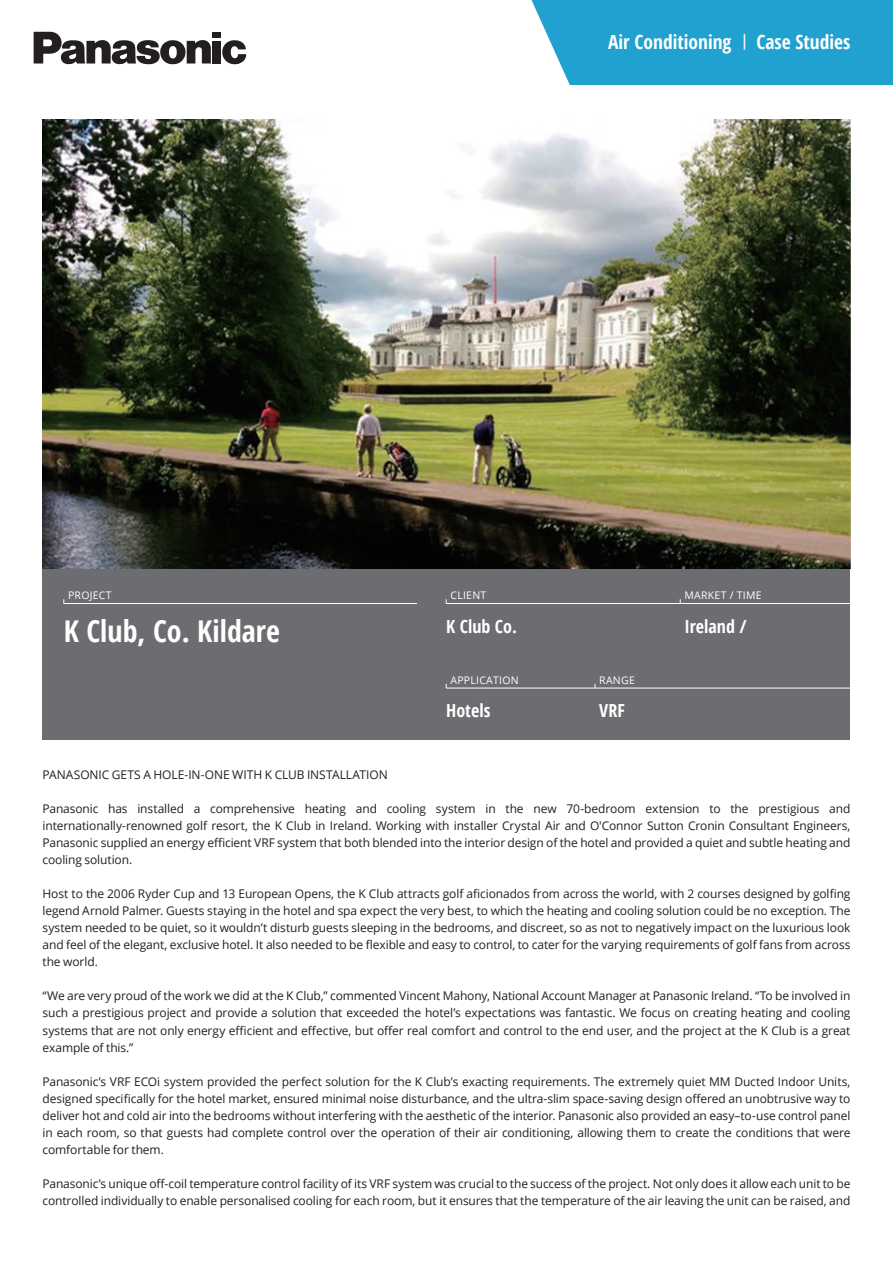
<style>
.page{position:relative;width:893px;height:1263px;background:#fff}
.page>*{position:absolute;margin:0;border:0;box-sizing:border-box;transform-origin:0 0}
.t1{font:700 condensed 30px "Open Sans";color:#fff}
.t2{font:700 condensed 19.5px "Open Sans";color:#fff}
.t3{font:700 condensed 18px "Open Sans";color:#fff}
.t4{font:12px/17px "Open Sans";letter-spacing:-.01em;color:#231f20;text-align:justify}
.t5{font:10.5px "Open Sans";letter-spacing:.025em;color:#fff}
</style>
<div class="page">
<img style="left:43px;top:119px;width:807px;height:450px">
<div style="left:531px;top:0;width:362px;height:85px;background:#20a1cf"></div>
<svg style="left:222px;top:40px;width:24px;height:24px"></svg>
<div style="left:213px;top:32px;width:8px;height:6px;background:#231f20"></div>
<div style="left:213px;top:41px;width:8px;height:23px;background:#231f20"></div>
<svg style="left:34px;top:32px;width:177px;height:32px"></svg>
<div style="left:43px;top:569px;width:807px;height:170px;background:#6c6d70"></div>
<hr style="left:64px;top:603px;width:353px;height:1px;background:#fff">
<hr style="left:446px;top:603px;width:404px;height:1px;background:#fff">
<hr style="left:446px;top:688px;width:404px;height:1px;background:#fff">
<h2 class="t2" style="left:608px;top:28px;width:244px">Air Conditioning <sup>|</sup> Case Studies</h2>
<p class="t5" style="left:68px;top:588px;width:45px">PROJECT</p>
<p class="t5" style="left:450px;top:588px;width:37px">CLIENT</p>
<h1 class="t1" style="left:64px;top:610px;width:217px">K Club, Co. Kildare</h1>
<h3 class="t3" style="left:446px;top:614px;width:72px">K Club Co.</h3>
<p class="t5" style="left:450px;top:673px;width:70px">APPLICATION</p>
<h3 class="t3" style="left:446px;top:698px;width:46px">Hotels</h3>
<p class="t5" style="left:599px;top:673px;width:37px">RANGE</p>
<h3 class="t3" style="left:599px;top:698px;width:27px">VRF</h3>
<p class="t5" style="left:684px;top:588px;width:79px">MARKET / TIME</p>
<h3 class="t3" style="left:684px;top:614px;width:64px">Ireland /</h3>
<p class="t4" style="left:43px;top:766px;width:347px">PANASONIC GETS A HOLE-IN-ONE WITH K CLUB INSTALLATION</p>
<p class="t4" style="left:43px;top:800px;width:809px">Panasonic has installed a comprehensive heating and cooling system in the new 70-bedroom extension to the prestigious and internationally-renowned golf resort, the K Club in Ireland. Working with installer Crystal Air and O'Connor Sutton Cronin Consultant Engineers, Panasonic supplied an energy efficient VRF system that both blended into the interior design of the hotel and provided a quiet and subtle heating and cooling solution.</p>
<p class="t4" style="left:43px;top:885px;width:809px">Host to the 2006 Ryder Cup and 13 European Opens, the K Club attracts golf aficionados from across the world, with 2 courses designed by golfing legend Arnold Palmer. Guests staying in the hotel and spa expect the very best, to which the heating and cooling solution could be no exception. The system needed to be quiet, so it wouldn’t disturb guests sleeping in the bedrooms, and discreet, so as not to negatively impact on the luxurious look and feel of the elegant, exclusive hotel. It also needed to be flexible and easy to control, to cater for the varying requirements of golf fans from across the world.</p>
<p class="t4" style="left:43px;top:987px;width:809px">“We are very proud of the work we did at the K Club,” commented Vincent Mahony, National Account Manager at Panasonic Ireland. “To be involved in such a prestigious project and provide a solution that exceeded the hotel’s expectations was fantastic. We focus on creating heating and cooling systems that are not only energy efficient and effective, but offer real comfort and control to the end user, and the project at the K Club is a great example of this.”</p>
<p class="t4" style="left:43px;top:1072px;width:809px">Panasonic’s VRF ECOi system provided the perfect solution for the K Club’s exacting requirements. The extremely quiet MM Ducted Indoor Units, designed specifically for the hotel market, ensured minimal noise disturbance, and the ultra-slim space-saving design offered an unobtrusive way to deliver hot and cold air into the bedrooms without interfering with the aesthetic of the interior. Panasonic also provided an easy–to-use control panel in each room, so that guests had complete control over the operation of their air conditioning, allowing them to create the conditions that were comfortable for them.</p>
<p class="t4" style="left:43px;top:1174px;width:809px">Panasonic’s unique off-coil temperature control facility of its VRF system was crucial to the success of the project. Not only does it allow each unit to be controlled individually to enable personalised cooling for each room, but it ensures that the temperature of the air leaving the unit can be raised, and</p>
</div>
